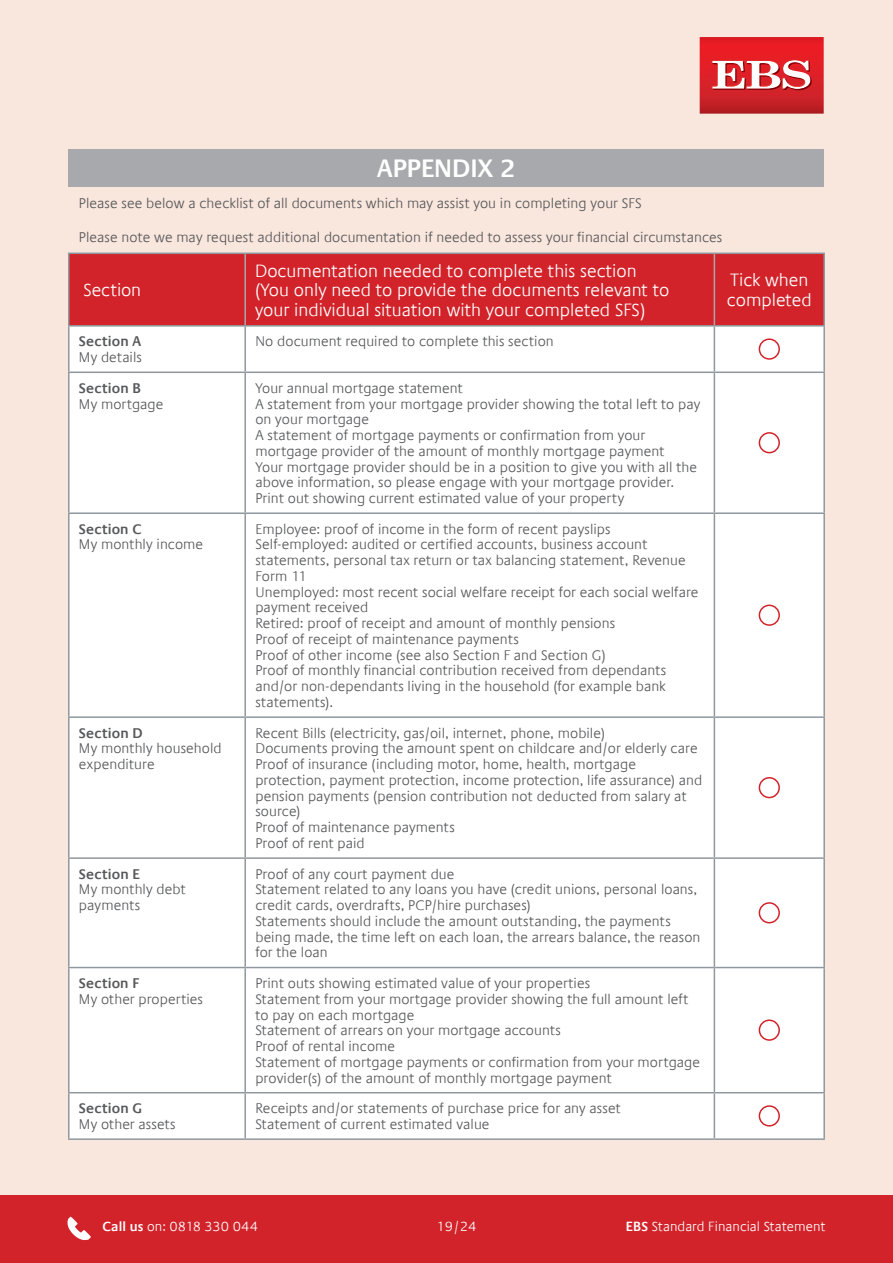
<style>
.page{position:relative;width:893px;height:1263px;background:#f9e6dd}
.page>*{position:absolute;margin:0;border:0;box-sizing:border-box;transform-origin:0 0}
.Body_Copy{font:600 25.5px "Praxis Com";letter-spacing:-.005em;color:#fff}
.t1{font:300 18px/19.5px "Praxis Com";color:#fff}
.t2{font:300 14.25px/15.8px "Praxis Com";letter-spacing:.005em;color:#58595b}
.t3{font:600 14.25px "Praxis Com";letter-spacing:.005em;color:#58595b}
.Answers{font:300 13.5px "Praxis Com";letter-spacing:.005em;color:#fff}
.s1{font-weight:600}
</style>
<div class="page">
<div style="left:0;top:1195px;width:893px;height:68px;background:#d2232a"></div>
<svg style="left:67px;top:1216px;width:24px;height:24px"></svg>
<svg style="left:700px;top:37px;width:124px;height:77px"></svg>
<div style="left:69px;top:149px;width:755px;height:39px;background:#a7a9ac"></div>
<div style="left:70px;top:254px;width:753px;height:71px;background:#d2232a"></div>
<div style="left:70px;top:327px;width:644px;height:811px;background:#fff"></div>
<div style="left:715px;top:327px;width:108px;height:811px;background:#fff"></div>
<hr style="left:68px;top:253px;width:177px;height:1px;background:#8f989e">
<hr style="left:68px;top:254px;width:2px;height:71px;background:#8f989e">
<hr style="left:245px;top:253px;width:469px;height:1px;background:#8f989e">
<hr style="left:714px;top:253px;width:111px;height:1px;background:#8f989e">
<hr style="left:244px;top:254px;width:2px;height:71px;background:#a7a9ac">
<hr style="left:714px;top:254px;width:1px;height:71px;background:#a7a9ac">
<hr style="left:823px;top:254px;width:2px;height:71px;background:#8f989e">
<hr style="left:68px;top:371px;width:177px;height:2px;background:#8f989e">
<hr style="left:245px;top:371px;width:469px;height:2px;background:#8f989e">
<hr style="left:714px;top:371px;width:111px;height:2px;background:#8f989e">
<hr style="left:68px;top:512px;width:177px;height:2px;background:#8f989e">
<hr style="left:245px;top:512px;width:469px;height:2px;background:#8f989e">
<hr style="left:714px;top:512px;width:111px;height:2px;background:#8f989e">
<hr style="left:68px;top:716px;width:177px;height:2px;background:#8f989e">
<hr style="left:245px;top:716px;width:469px;height:2px;background:#8f989e">
<hr style="left:714px;top:716px;width:111px;height:2px;background:#8f989e">
<hr style="left:68px;top:857px;width:177px;height:2px;background:#8f989e">
<hr style="left:245px;top:857px;width:469px;height:2px;background:#8f989e">
<hr style="left:714px;top:857px;width:111px;height:2px;background:#8f989e">
<hr style="left:68px;top:967px;width:177px;height:1px;background:#8f989e">
<hr style="left:245px;top:967px;width:469px;height:1px;background:#8f989e">
<hr style="left:714px;top:967px;width:111px;height:1px;background:#8f989e">
<hr style="left:68px;top:1092px;width:177px;height:1px;background:#8f989e">
<hr style="left:245px;top:1092px;width:469px;height:1px;background:#8f989e">
<hr style="left:714px;top:1092px;width:111px;height:1px;background:#8f989e">
<hr style="left:68px;top:1138px;width:177px;height:2px;background:#8f989e">
<hr style="left:245px;top:1138px;width:469px;height:2px;background:#8f989e">
<hr style="left:714px;top:1138px;width:111px;height:2px;background:#8f989e">
<hr style="left:68px;top:327px;width:2px;height:44px;background:#8f989e">
<hr style="left:244px;top:327px;width:2px;height:44px;background:#8f989e">
<hr style="left:714px;top:327px;width:1px;height:44px;background:#8f989e">
<hr style="left:823px;top:327px;width:2px;height:44px;background:#8f989e">
<hr style="left:68px;top:373px;width:2px;height:139px;background:#8f989e">
<hr style="left:244px;top:373px;width:2px;height:139px;background:#8f989e">
<hr style="left:714px;top:373px;width:1px;height:139px;background:#8f989e">
<hr style="left:823px;top:373px;width:2px;height:139px;background:#8f989e">
<hr style="left:68px;top:514px;width:2px;height:202px;background:#8f989e">
<hr style="left:244px;top:514px;width:2px;height:202px;background:#8f989e">
<hr style="left:714px;top:514px;width:1px;height:202px;background:#8f989e">
<hr style="left:823px;top:514px;width:2px;height:202px;background:#8f989e">
<hr style="left:68px;top:718px;width:2px;height:139px;background:#8f989e">
<hr style="left:244px;top:718px;width:2px;height:139px;background:#8f989e">
<hr style="left:714px;top:718px;width:1px;height:139px;background:#8f989e">
<hr style="left:823px;top:718px;width:2px;height:139px;background:#8f989e">
<hr style="left:68px;top:859px;width:2px;height:108px;background:#8f989e">
<hr style="left:244px;top:859px;width:2px;height:108px;background:#8f989e">
<hr style="left:714px;top:859px;width:1px;height:108px;background:#8f989e">
<hr style="left:823px;top:859px;width:2px;height:108px;background:#8f989e">
<hr style="left:68px;top:968px;width:2px;height:124px;background:#8f989e">
<hr style="left:244px;top:968px;width:2px;height:124px;background:#8f989e">
<hr style="left:714px;top:968px;width:1px;height:124px;background:#8f989e">
<hr style="left:823px;top:968px;width:2px;height:124px;background:#8f989e">
<hr style="left:68px;top:1093px;width:2px;height:45px;background:#8f989e">
<hr style="left:244px;top:1093px;width:2px;height:45px;background:#8f989e">
<hr style="left:714px;top:1093px;width:1px;height:45px;background:#8f989e">
<hr style="left:823px;top:1093px;width:2px;height:45px;background:#8f989e">
<hr style="left:68px;top:325px;width:177px;height:2px;background:#8f989e">
<hr style="left:245px;top:325px;width:469px;height:2px;background:#8f989e">
<hr style="left:714px;top:325px;width:111px;height:2px;background:#8f989e">
<div style="left:759px;top:339px;width:20px;height:20px;background:#fff;border-radius:50%"></div>
<div style="left:759px;top:338px;width:21px;height:22px;border:2px solid #d2232a;border-radius:50%"></div>
<div style="left:759px;top:433px;width:20px;height:20px;background:#fff;border-radius:50%"></div>
<div style="left:759px;top:432px;width:21px;height:21px;border:2px solid #d2232a;border-radius:50%"></div>
<div style="left:759px;top:605px;width:20px;height:20px;background:#fff;border-radius:50%"></div>
<div style="left:759px;top:604px;width:21px;height:22px;border:2px solid #d2232a;border-radius:50%"></div>
<div style="left:759px;top:778px;width:20px;height:19px;background:#fff;border-radius:50%"></div>
<div style="left:759px;top:777px;width:21px;height:21px;border:2px solid #d2232a;border-radius:50%"></div>
<div style="left:759px;top:903px;width:20px;height:20px;background:#fff;border-radius:50%"></div>
<div style="left:759px;top:902px;width:21px;height:21px;border:2px solid #d2232a;border-radius:50%"></div>
<div style="left:759px;top:1020px;width:20px;height:20px;background:#fff;border-radius:50%"></div>
<div style="left:759px;top:1019px;width:21px;height:22px;border:2px solid #d2232a;border-radius:50%"></div>
<div style="left:759px;top:1106px;width:20px;height:20px;background:#fff;border-radius:50%"></div>
<div style="left:759px;top:1105px;width:21px;height:21px;border:2px solid #d2232a;border-radius:50%"></div>
<p class="Body_Copy" style="left:377px;top:154px;width:140px">APPENDIX 2</p>
<p class="t2" style="left:79px;top:195px;width:564px">Please see below a checklist of all documents which may assist you in completing your SFS</p>
<p class="t2" style="left:79px;top:230px;width:645px">Please note we may request additional documentation if needed to assess your financial circumstances</p>
<p class="t1" style="left:83px;top:280px;width:59px">Section</p>
<p class="t1" style="left:255px;top:261px;width:416px">Documentation needed to complete this section (You only need to provide the documents relevant to your individual situation with your completed SFS)</p>
<p class="t1" style="left:727px;top:271px;width:87px">Tick when completed</p>
<p class="t2" style="left:79px;top:334px;width:64px"><span class="s1">Section A<br></span>My details</p>
<p class="t2" style="left:255px;top:334px;width:300px">No document required to complete this section</p>
<p class="t2" style="left:79px;top:380px;width:86px"><span class="s1">Section B<br></span>My mortgage</p>
<p class="t2" style="left:255px;top:380px;width:209px">Your annual mortgage statement</p>
<p class="t2" style="left:255px;top:396px;width:446px">A statement from your mortgage provider showing the total left to pay on your mortgage</p>
<p class="t2" style="left:255px;top:427px;width:411px">A statement of mortgage payments or confirmation from your mortgage provider of the amount of monthly mortgage payment</p>
<p class="t2" style="left:255px;top:459px;width:443px">Your mortgage provider should be in a position to give you with all the above information, so please engage with your mortgage provider.</p>
<p class="t2" style="left:255px;top:490px;width:370px">Print out showing current estimated value of your property</p>
<p class="t3" style="left:79px;top:520px;width:64px">Section C</p>
<p class="t2" style="left:79px;top:537px;width:126px">My monthly income</p>
<p class="t2" style="left:255px;top:521px;width:445px">Employee: proof of income in the form of recent payslips Self-employed: audited or certified accounts, business account statements, personal tax return or tax balancing statement, Revenue Form 11<br>Unemployed: most recent social welfare receipt for each social welfare payment received<br>Retired: proof of receipt and amount of monthly pensions<br>Proof of receipt of maintenance payments<br>Proof of other income (see also Section F and Section G)<br>Proof of monthly financial contribution received from dependants and/or non-dependants living in the household (for example bank statements).</p>
<p class="t2" style="left:79px;top:725px;width:144px"><span class="s1">Section D<br></span>My monthly household expenditure</p>
<p class="t2" style="left:255px;top:725px;width:448px">Recent Bills (electricity, gas/oil, internet, phone, mobile)<br>Documents proving the amount spent on childcare and/or elderly care Proof of insurance (including motor, home, health, mortgage protection, payment protection, income protection, life assurance) and pension payments (pension contribution not deducted from salary at source)<br>Proof of maintenance payments<br>Proof of rent paid</p>
<p class="t2" style="left:79px;top:866px;width:108px"><span class="s1">Section E<br></span>My monthly debt payments</p>
<p class="t2" style="left:255px;top:866px;width:447px">Proof of any court payment due<br>Statement related to any loans you have (credit unions, personal loans, credit cards, overdrafts, PCP/hire purchases)<br>Statements should include the amount outstanding, the payments being made, the time left on each loan, the arrears balance, the reason for the loan</p>
<p class="t2" style="left:79px;top:975px;width:126px"><span class="s1">Section F<br></span>My other properties</p>
<p class="t2" style="left:255px;top:975px;width:446px">Print outs showing estimated value of your properties<br>Statement from your mortgage provider showing the full amount left to pay on each mortgage<br>Statement of arrears on your mortgage accounts<br>Proof of rental income<br>Statement of mortgage payments or confirmation from your mortgage provider(s) of the amount of monthly mortgage payment</p>
<p class="t2" style="left:79px;top:1100px;width:98px"><span class="s1">Section G<br></span>My other assets</p>
<p class="t2" style="left:255px;top:1100px;width:367px">Receipts and/or statements of purchase price for any asset<br>Statement of current estimated value</p>
<p class="Answers" style="left:102px;top:1219px;width:157px"><span class="s1">Call us</span> on: 0818 330 044</p>
<p class="Answers" style="left:436px;top:1219px;width:42px">19/24</p>
<p class="Answers" style="left:626px;top:1219px;width:201px"><span class="s1">EBS</span> Standard Financial Statement</p>
</div>
